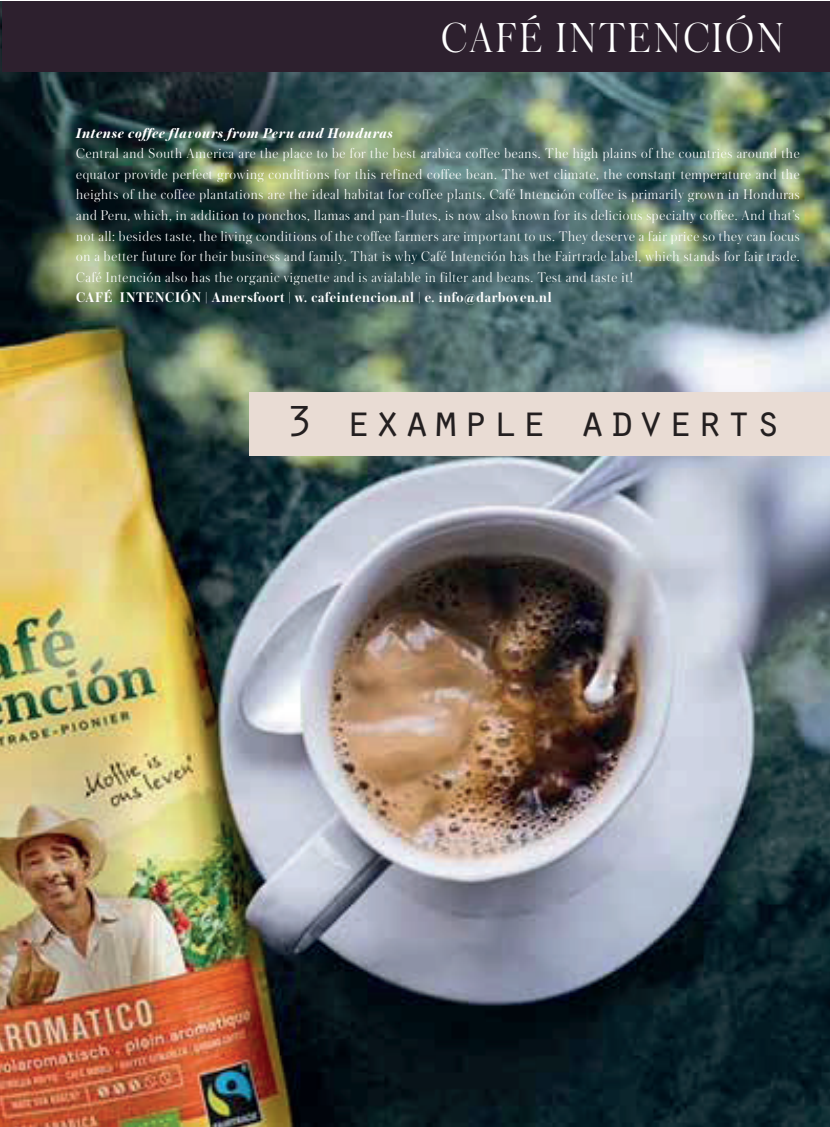
<style>
.page{position:relative;width:830px;height:1127px;background:#fff}
.page>*{position:absolute;margin:0;border:0;box-sizing:border-box;transform-origin:0 0}
.t1{font:45px "Orator Std";letter-spacing:.05em;color:#231f20}
.t2{font:300 44.1px "Austin";letter-spacing:.05em;color:#fff}
.t3{font:300 14.7px/20.5px "Austin";letter-spacing:.05em;color:#fff;text-align:justify}
.t4{font:600 14.7px "Austin";letter-spacing:.05em;color:#fff}
.t5{font:italic 700 14.7px "Austin";letter-spacing:.05em;color:#fff}
</style>
<div class="page">
<img style="left:0;top:46px;width:1px;height:1080px">
<img style="left:1px;top:1px;width:828px;height:1125px">
<div style="left:3px;top:1px;width:826px;height:71px;background:#2d202e"></div>
<div style="left:249px;top:392px;width:580px;height:64px;background:#e9dcd4"></div>
<h2 class="t2" style="left:441px;top:9px;width:344px">CAFÉ INTENCIÓN</h2>
<p class="t5" style="left:76px;top:122px;width:318px">Intense coffee flavours from Peru and Honduras</p>
<p class="t3" style="left:76px;top:143px;width:724px">Central and South America are the place to be for the best arabica coffee beans. The high plains of the countries around the equator provide perfect growing conditions for this refined coffee bean. The wet climate, the constant temperature and the heights of the coffee plantations are the ideal habitat for coffee plants. Café Intención coffee is primarily grown in Honduras and Peru, which, in addition to ponchos, llamas and pan-flutes, is now also known for its delicious specialty coffee. And that’s not all: besides taste, the living conditions of the coffee farmers are important to us. They deserve a fair price so they can focus on a better future for their business and family. That is why Café Intención has the Fairtrade label, which stands for fair trade.<br>Café Intención also has the organic vignette and is avialable in filter and beans. Test and taste it!</p>
<p class="t4" style="left:76px;top:287px;width:477px">CAFÉ INTENCIÓN | Amersfoort | w. cafeintencion.nl | e. info@darboven.nl</p>
<h1 class="t1" style="left:286px;top:389px;width:497px">3 example adverts</h1>
</div>
